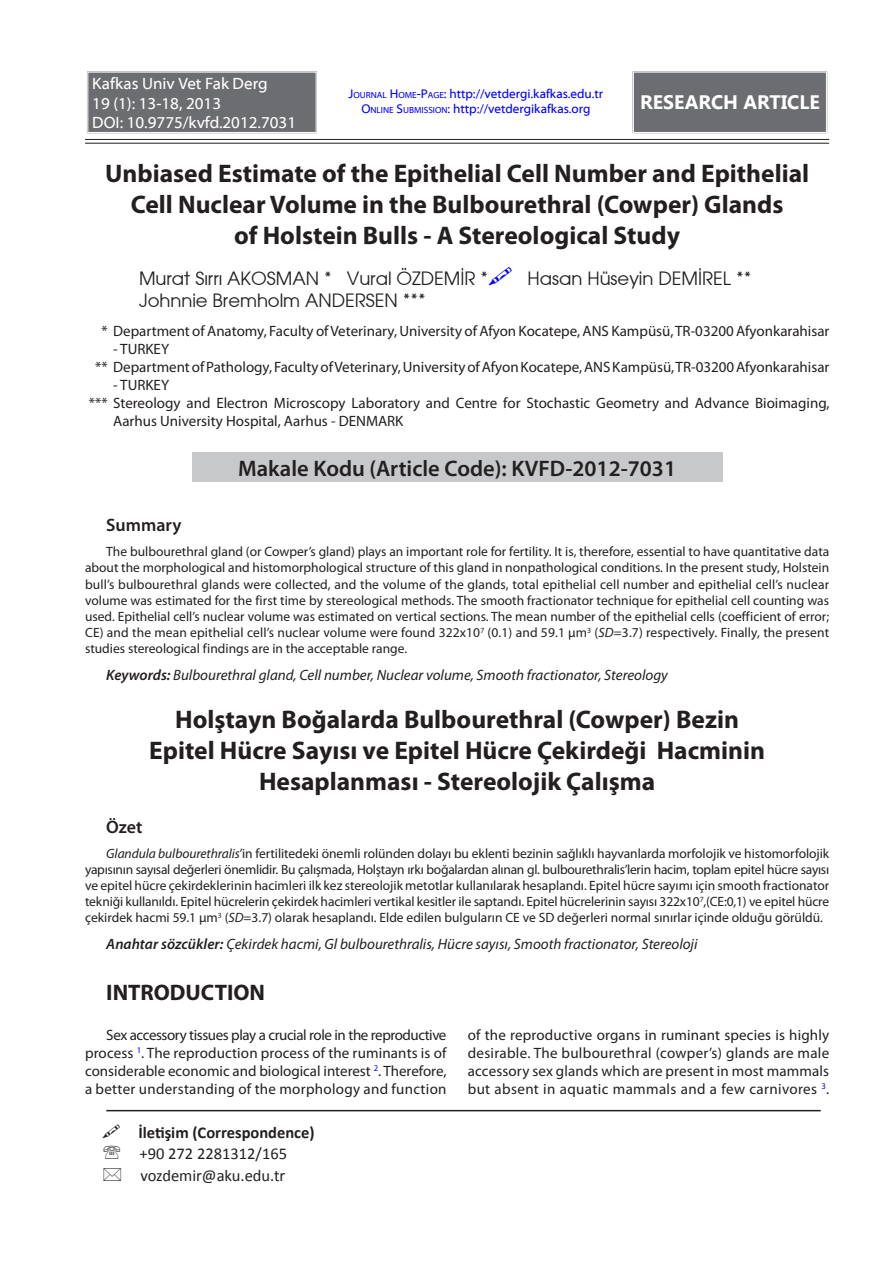
<style>
.page{position:relative;width:893px;height:1263px;background:#fff}
.page>*{position:absolute;margin:0;border:0;box-sizing:border-box;transform-origin:0 0}
.ORIJINAL_BASLIK{font:700 25.5px/30.6px "Myriad Pro";color:#231f20;text-align:center}
.t1{font:600 22.5px "Myriad Pro";color:#231f20}
.ANA_BASLIK{font:700 22.5px "Myriad Pro";color:#231f20}
.t2{font:700 19.5px "Segoe UI";color:#fff}
.t3{font:18px "TR Avalon Plain";color:#231f20}
.t4{font:600 18px "Myriad Pro";color:#231f20}
.t5{font:16.5px "Myriad Web Pro";color:#fff}
.t6{font:16.5px "Calibri";color:#231f20}
.t7{font:700 16.5px "Calibri";color:#231f20}
.METIN{font:15px/18px "Myriad Pro";color:#231f20;text-align:justify}
.t8{font:italic 15px "Myriad Pro";color:#231f20}
.SUMMARY_PARAGRAF{font:13.5px/16.2px "Myriad Pro";color:#231f20;text-align:justify}
.t9{font:12.75px "Myriad Web Pro";color:#00f}
.s1{font-style:inherit}
.s2{font-size:8.85px}
.s3{font-style:italic}
.s4{font-weight:600}
</style>
<div class="page">
<div style="left:192px;top:452px;width:530px;height:30px;background:#c7c8ca"></div>
<hr style="left:106px;top:1110px;width:715px;height:1px;background:#231f20">
<div style="left:635px;top:74px;width:190px;height:57px;background:#6c6d70"></div>
<div style="left:632px;top:70px;width:196px;height:64px;border:1px solid #fff"></div>
<div style="left:633px;top:72px;width:194px;height:61px;border:1px solid #fff"></div>
<hr style="left:85px;top:139px;width:744px;height:1px;background:#231f20">
<hr style="left:85px;top:143px;width:744px;height:1px;background:#231f20">
<div style="left:90px;top:74px;width:224px;height:57px;background:#6c6d70"></div>
<div style="left:86px;top:70px;width:232px;height:64px;border:1px solid #fff"></div>
<div style="left:88px;top:72px;width:228px;height:61px;border:1px solid #fff"></div>
<p class="t5" style="left:92px;top:74px;width:177px">Kafkas Univ Vet Fak Derg</p>
<p class="t5" style="left:92px;top:94px;width:130px">19 (1): 13-18, 2013</p>
<p class="t5" style="left:92px;top:114px;width:205px">DOI: 10.9775/kvfd.2012.7031</p>
<p class="t9" style="left:349px;top:87px;width:256px"><span class="s1">J</span><span class="s2">OURNAL</span> <span class="s1">H</span><span class="s2">OME</span><span class="s1">-P</span><span class="s2">AGE</span><span class="s1">:</span> http://vetdergi.kafkas.edu.tr</p>
<p class="t9" style="left:361px;top:102px;width:231px"><span class="s1">O</span><span class="s2">NLINE</span> <span class="s1">S</span><span class="s2">UBMISSION</span><span class="s1">:</span> http://vetdergikafkas.org</p>
<p class="t2" style="left:640px;top:89px;width:181px">RESEARCH ARTICLE</p>
<p class="ORIJINAL_BASLIK" style="left:105px;top:158px;width:706px">Unbiased Estimate of the Epithelial Cell Number and Epithelial<br>Cell Nuclear Volume in the Bulbourethral (Cowper) Glands</p>
<p class="ORIJINAL_BASLIK" style="left:234px;top:219px;width:447px">of Holstein Bulls - A Stereological Study</p>
<p class="t3" style="left:139px;top:267px;width:351px">Murat Sırrı AKOSMAN * Vural ÖZDEMİR *</p>
<p class="t3" style="left:527px;top:267px;width:225px">Hasan Hüseyin DEMİREL **</p>
<p class="t3" style="left:139px;top:289px;width:288px">Johnnie Bremholm ANDERSEN ***</p>
<p class="METIN" style="left:101px;top:321px;width:730px">* Department of Anatomy, Faculty of Veterinary, University of Afyon Kocatepe, ANS Kampüsü, TR-03200 Afyonkarahisar</p>
<p class="METIN" style="left:95px;top:357px;width:736px">** Department of Pathology, Faculty of Veterinary, University of Afyon Kocatepe, ANS Kampüsü, TR-03200 Afyonkarahisar</p>
<p class="METIN" style="left:89px;top:393px;width:742px">*** Stereology and Electron Microscopy Laboratory and Centre for Stochastic Geometry and Advance Bioimaging,</p>
<p class="METIN" style="left:113px;top:339px;width:58px">- TURKEY</p>
<p class="METIN" style="left:113px;top:375px;width:58px">- TURKEY</p>
<p class="METIN" style="left:113px;top:411px;width:292px">Aarhus University Hospital, Aarhus - DENMARK</p>
<p class="t1" style="left:238px;top:454px;width:439px">Makale Kodu (Article Code): KVFD-2012-7031</p>
<p class="t4" style="left:106px;top:514px;width:77px">Summary</p>
<p class="SUMMARY_PARAGRAF" style="left:85px;top:543px;width:746px;text-indent:21px">The bulbourethral gland (or Cowper’s gland) plays an important role for fertility. It is, therefore, essential to have quantitative data about the morphological and histomorphological structure of this gland in nonpathological conditions. In the present study, Holstein bull’s bulbourethral glands were collected, and the volume of the glands, total epithelial cell number and epithelial cell’s nuclear volume was estimated for the first time by stereological methods. The smooth fractionator technique for epithelial cell counting was used. Epithelial cell’s nuclear volume was estimated on vertical sections. The mean number of the epithelial cells (coefficient of error; CE) and the mean epithelial cell’s nuclear volume were found 322x10<sup>7</sup> (0.1) and 59.1 µm<sup>3</sup> (<span class="s3">SD</span>=3.7) respectively. Finally, the present studies stereological findings are in the acceptable range.</p>
<p class="t8" style="left:106px;top:665px;width:563px"><span class="s4">Keywords:</span> Bulbourethral gland, Cell number, Nuclear volume, Smooth fractionator, Stereology</p>
<p class="ORIJINAL_BASLIK" style="left:175px;top:704px;width:565px">Holştayn Boğalarda Bulbourethral (Cowper) Bezin</p>
<p class="ORIJINAL_BASLIK" style="left:149px;top:734px;width:617px">Epitel Hücre Sayısı ve Epitel Hücre Çekirdeği Hacminin<br>Hesaplanması - Stereolojik Çalışma</p>
<p class="t4" style="left:106px;top:815px;width:38px">Özet</p>
<p class="SUMMARY_PARAGRAF" style="left:85px;top:845px;width:746px;text-indent:21px"><span class="s3">Glandula bulbourethralis</span>’in fertilitedeki önemli rolünden dolayı bu eklenti bezinin sağlıklı hayvanlarda morfolojik ve histomorfolojik yapısının sayısal değerleri önemlidir. Bu çalışmada, Holştayn ırkı boğalardan alınan gl. bulbourethralis’lerin hacim, toplam epitel hücre sayısı ve epitel hücre çekirdeklerinin hacimleri ilk kez stereolojik metotlar kullanılarak hesaplandı. Epitel hücre sayımı için smooth fractionator tekniği kullanıldı. Epitel hücrelerin çekirdek hacimleri vertikal kesitler ile saptandı. Epitel hücrelerinin sayısı 322x10<sup>7</sup>,(CE:0,1) ve epitel hücre çekirdek hacmi 59.1 µm<sup>3</sup> (<span class="s3">SD</span>=3.7) olarak hesaplandı. Elde edilen bulguların CE ve SD değerleri normal sınırlar içinde olduğu görüldü.</p>
<p class="t8" style="left:106px;top:934px;width:593px"><span class="s4">Anahtar sözcükler:</span> Çekirdek hacmi, Gl bulbourethralis, Hücre sayısı, Smooth fractionator, Stereoloji</p>
<p class="ANA_BASLIK" style="left:106px;top:977px;width:160px">INTRODUCTION</p>
<p class="METIN" style="left:85px;top:1026px;width:363px;text-indent:21px">Sex accessory tissues play a crucial role in the reproductive process <sup>1</sup>. The reproduction process of the ruminants is of considerable economic and biological interest <sup>2</sup>. Therefore, a better understanding of the morphology and function</p>
<p class="METIN" style="left:468px;top:1026px;width:363px">of the reproductive organs in ruminant species is highly desirable. The bulbourethral (cowper’s) glands are male accessory sex glands which are present in most mammals but absent in aquatic mammals and a few carnivores <sup>3</sup>.</p>
<p class="t7" style="left:138px;top:1122px;width:178px">İletişim (Correspondence)</p>
<p class="t6" style="left:140px;top:1144px;width:149px">+90 272 2281312/165</p>
<p class="t6" style="left:140px;top:1165px;width:146px">vozdemir@aku.edu.tr</p>
</div>
